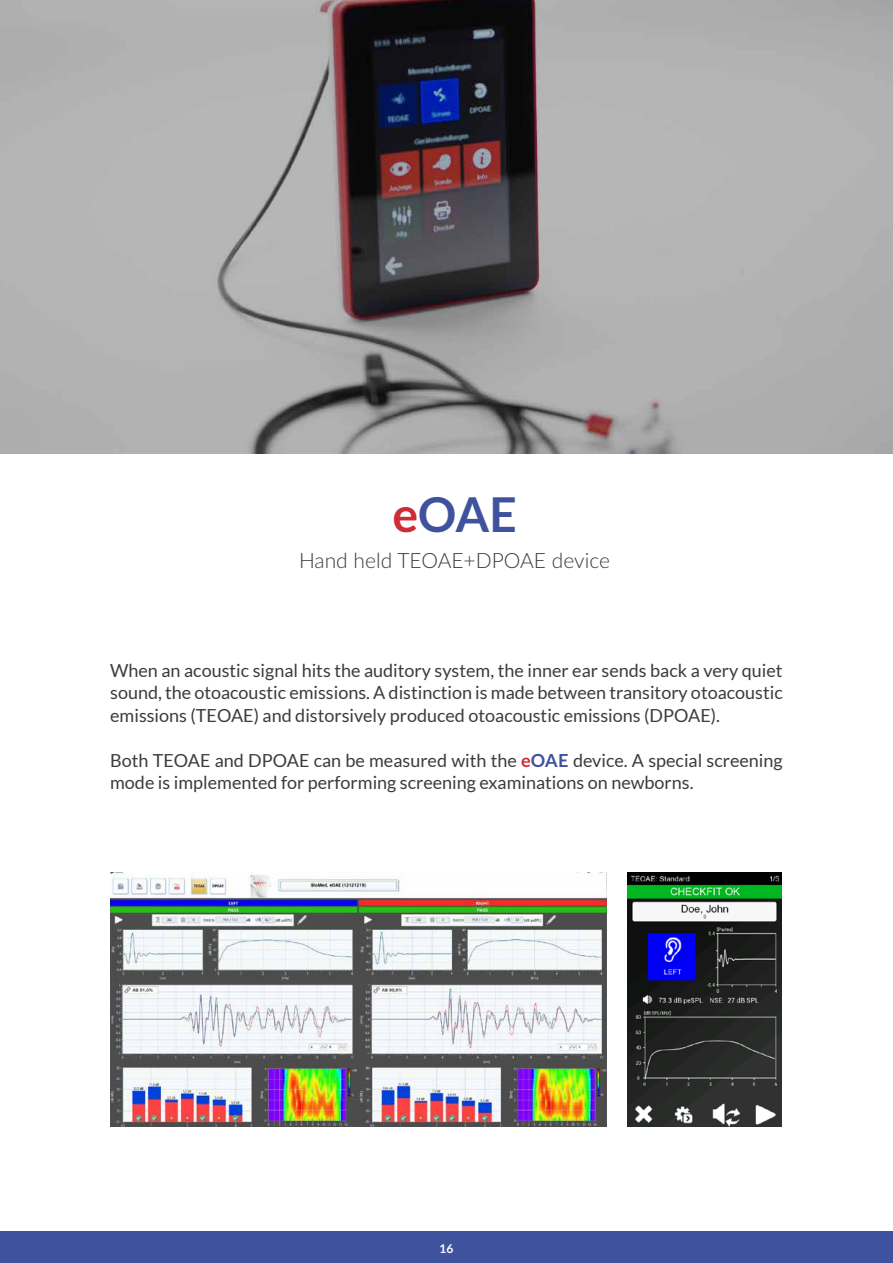
<style>
.page{position:relative;width:893px;height:1263px;background:#fff}
.page>*{position:absolute;margin:0;border:0;box-sizing:border-box;transform-origin:0 0}
.t1{font:700 48px "Lato";color:#3f529d}
.t2{font:300 21px "Lato";color:#3c3c3b}
.t3{font:18px/22.5px "Lato";color:#3c3c3b;text-align:justify}
.t4{font:700 12px "Lato";color:#fff}
.s1{color:#ce2c36}
.s2{font-weight:700;color:#ce2c36}
.s3{font-weight:700;color:#3f529d}
</style>
<div class="page">
<div style="left:0;top:1231px;width:893px;height:32px;background:#3f529d"></div>
<img style="left:627px;top:872px;width:154px;height:255px">
<img style="left:110px;top:872px;width:496px;height:255px">
<img style="left:0;top:0;width:893px;height:453px">
<h1 class="t1" style="left:392px;top:479px;width:126px"><span class="s1">e</span>OAE</h1>
<p class="t2" style="left:299px;top:546px;width:312px">Hand held TEOAE+DPOAE device</p>
<p class="t3" style="left:110px;top:659px;width:674px">When an acoustic signal hits the auditory system, the inner ear sends back a very quiet sound, the otoacoustic emissions. A distinction is made between transitory otoacoustic emissions (TEOAE) and distorsively produced otoacoustic emissions (DPOAE).</p>
<p class="t3" style="left:110px;top:749px;width:674px">Both TEOAE and DPOAE can be measured with the <span class="s2">e</span><span class="s3">OAE</span> device. A special screening mode is implemented for performing screening examinations on newborns.</p>
<p class="t4" style="left:439px;top:1240px;width:15px">16</p>
</div>
